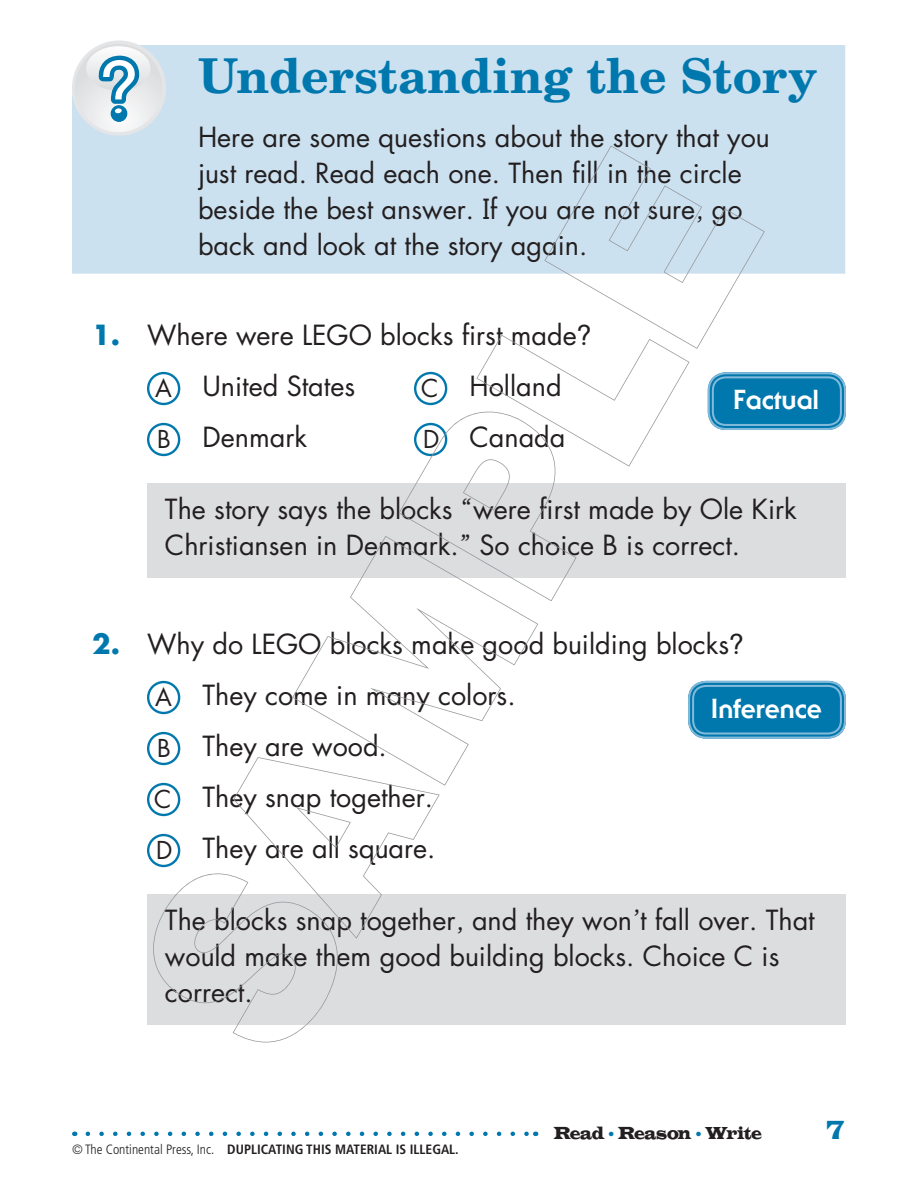
<style>
.page{position:relative;width:918px;height:1188px;background:#fff}
.page>*{position:absolute;margin:0;border:0;box-sizing:border-box;transform-origin:0 0}
.Page_title{font:700 48px "Century Sch L";color:#0078ae}
.Q_Explanation{font:27px/36px "CP Futura";color:#231f20}
.Direction{font:27px/36px "CP Futura";color:#231f20}
.Answer{font:27px "CP Futura";color:#231f20}
.Q_2{font:27px "CP Futura";color:#231f20}
.Answer_2_c{font:27px "CP Futura";color:#231f20}
.Q_1{font:27px "CP Futura";color:#231f20}
.t1{font:800 27px "Serif Gothic";color:#fff}
.t2{font:27px "Indubitably";color:#0078ae}
.t3{font:24px "CP Futura";color:#231f20}
.t4{font:18px "Indubitably";letter-spacing:-.015em;color:#231f20}
.t5{font:700 condensed 13.5px "Frutiger";color:#231f20}
.s1{font-family:"Futura";font-weight:700;color:#0078ae}
.s2{font-weight:300}
.s3{font-size:12px;color:#0078ae}
</style>
<div class="page">
<svg style="left:88px;top:1132px;width:440px;height:4px"></svg>
<div style="left:147px;top:483px;width:699px;height:95px;background:#dcdddf"></div>
<div style="left:147px;top:894px;width:699px;height:131px;background:#dcdddf"></div>
<div style="left:72px;top:45px;width:773px;height:229px;background:#cce1f0"></div>
<div style="left:72px;top:41px;width:94px;height:95px;background:#e4e5e7;border-radius:50%"></div>
<svg style="left:75px;top:44px;width:87px;height:88px"></svg>
<div style="left:147px;top:372px;width:33px;height:33px;border:2px solid #0078ae;border-radius:50%"></div>
<div style="left:147px;top:423px;width:33px;height:33px;border:2px solid #0078ae;border-radius:50%"></div>
<div style="left:147px;top:681px;width:33px;height:33px;border:2px solid #0078ae;border-radius:50%"></div>
<div style="left:147px;top:732px;width:33px;height:33px;border:2px solid #0078ae;border-radius:50%"></div>
<div style="left:147px;top:783px;width:33px;height:33px;border:2px solid #0078ae;border-radius:50%"></div>
<div style="left:147px;top:834px;width:33px;height:33px;border:2px solid #0078ae;border-radius:50%"></div>
<div style="left:709px;top:373px;width:136px;height:56px;background:#0078ae;border-radius:17px"></div>
<div style="left:708px;top:372px;width:138px;height:58px;border:6px solid #0078ae;border-radius:15px"></div>
<div style="left:708px;top:372px;width:138px;height:58px;border:2px solid #83b9d9;border-radius:17px"></div>
<div style="left:712px;top:376px;width:130px;height:50px;border:2px solid #83b9d9;border-radius:13px"></div>
<div style="left:689px;top:682px;width:156px;height:56px;background:#0078ae;border-radius:17px"></div>
<div style="left:688px;top:681px;width:158px;height:58px;border:6px solid #0078ae;border-radius:15px"></div>
<div style="left:688px;top:681px;width:158px;height:58px;border:2px solid #83b9d9;border-radius:17px"></div>
<div style="left:692px;top:685px;width:150px;height:50px;border:2px solid #83b9d9;border-radius:13px"></div>
<svg style="left:153px;top:757px;width:287px;height:285px"></svg>
<svg style="left:292px;top:536px;width:246px;height:250px"></svg>
<svg style="left:399px;top:335px;width:290px;height:266px"></svg>
<svg style="left:544px;top:146px;width:221px;height:203px;fill:#cce1f0"></svg>
<p class="Page_title" style="left:198px;top:46px;width:621px">Understanding the Story</p>
<p class="Direction" style="left:198px;top:119px;width:573px">Here are some questions about the story that you just read. Read each one. Then fill in the circle beside the best answer. If you are not sure, go back and look at the story again.</p>
<p class="Q_1" style="left:92px;top:318px;width:499px"><span class="s1">1.</span> Where were LEGO blocks first made?</p>
<p class="t3" style="left:155px;top:373px;width:18px">A</p>
<p class="Answer_2_c" style="left:202px;top:369px;width:154px">United States</p>
<p class="t3" style="left:421px;top:373px;width:19px">C</p>
<p class="Answer_2_c" style="left:470px;top:369px;width:94px">Holland</p>
<p class="t3" style="left:157px;top:424px;width:15px">B</p>
<p class="Answer_2_c" style="left:202px;top:420px;width:106px">Denmark</p>
<p class="t3" style="left:423px;top:424px;width:18px">D</p>
<p class="Answer_2_c" style="left:470px;top:420px;width:97px">Canada</p>
<p class="t1" style="left:733px;top:383px;width:87px">Factual</p>
<p class="Q_Explanation" style="left:165px;top:491px;width:633px">The story says the blocks “were first made by Ole Kirk<br>Christiansen in Denmark.” So choice B is correct.</p>
<p class="Q_2" style="left:92px;top:627px;width:652px"><span class="s1">2.</span> Why do LEGO blocks make good building blocks?</p>
<p class="t3" style="left:155px;top:682px;width:18px">A</p>
<p class="Answer" style="left:202px;top:678px;width:315px">They come in many colors.</p>
<p class="t3" style="left:157px;top:733px;width:15px">B</p>
<p class="Answer" style="left:202px;top:729px;width:186px">They are wood.</p>
<p class="t3" style="left:154px;top:784px;width:19px">C</p>
<p class="Answer" style="left:202px;top:780px;width:232px">They snap together.</p>
<p class="t3" style="left:156px;top:835px;width:18px">D</p>
<p class="Answer" style="left:202px;top:831px;width:234px">They are all square.</p>
<p class="t1" style="left:711px;top:691px;width:113px">Inference</p>
<p class="Q_Explanation" style="left:165px;top:902px;width:651px">The blocks snap together, and they won’t fall over. That would make them good building blocks. Choice C is correct.</p>
<p class="t5" style="left:72px;top:1141px;width:388px"><span class="s2">© The Continental Press, Inc.</span> DUPLICATING THIS MATERIAL IS ILLEGAL.</p>
<p class="t4" style="left:553px;top:1123px;width:210px">Read <span class="s3">•</span> Reason <span class="s3">•</span> Write</p>
<p class="t2" style="left:827px;top:1114px;width:19px">7</p>
</div>
